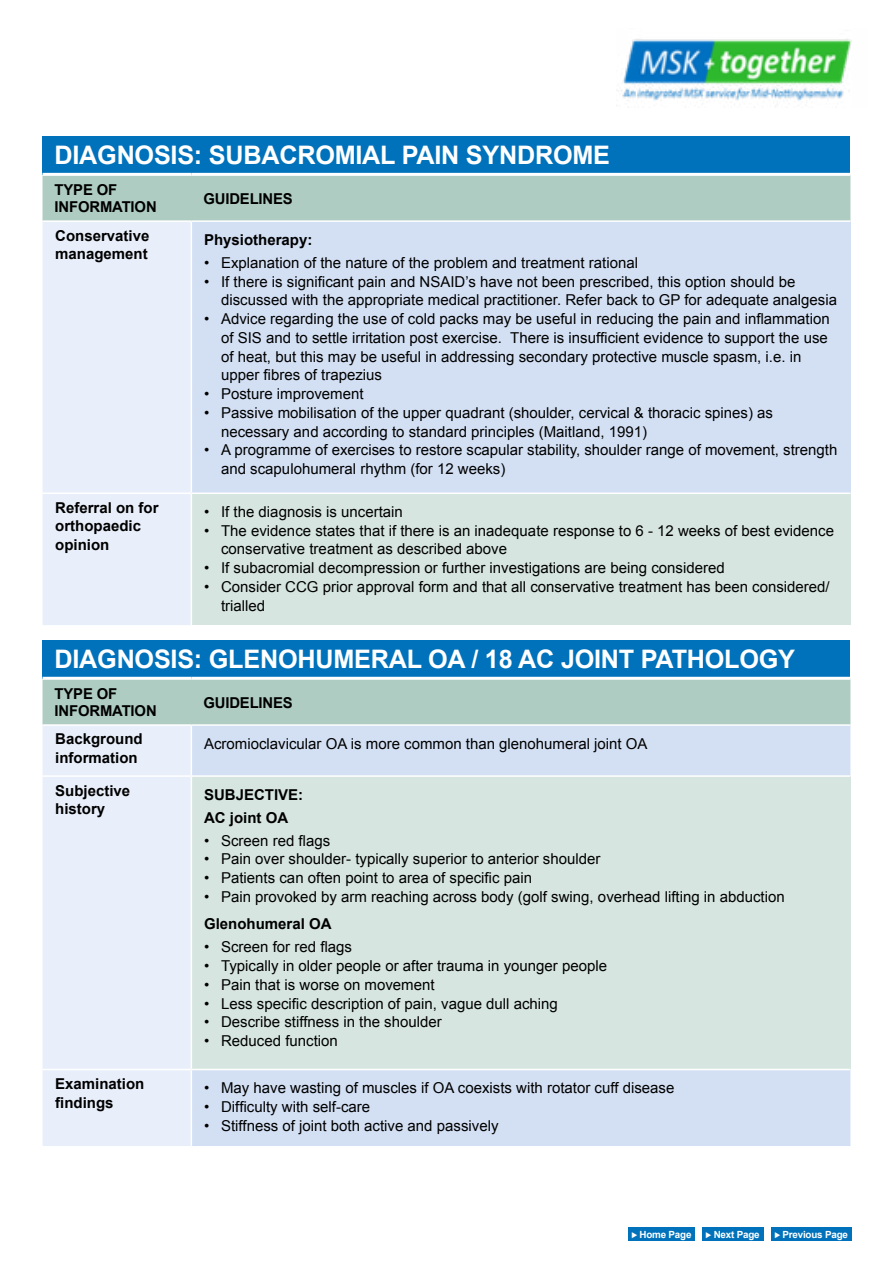
<style>
.page{position:relative;width:893px;height:1263px;background:#fff}
.page>*{position:absolute;margin:0;border:0;box-sizing:border-box;transform-origin:0 0}
.t1{font:700 25.5px "Arial";letter-spacing:-.01em;color:#fff}
.t2{font:15px/18.8px "Arial";color:#000}
.t3{font:700 15px/18.8px "Arial";color:#000}
.t4{font:700 9.9px "Arial";letter-spacing:-.02em;color:#fff}
.s1{font-family:"Proxima Nova"}
</style>
<div class="page">
<img style="left:616px;top:39px;width:236px;height:67px">
<div style="left:628px;top:1227px;width:67px;height:14px;background:#0072bb"></div>
<div style="left:702px;top:1227px;width:62px;height:14px;background:#0072bb"></div>
<div style="left:771px;top:1227px;width:81px;height:14px;background:#0072bb"></div>
<div style="left:43px;top:136px;width:807px;height:38px;background:#0072bb"></div>
<div style="left:43px;top:176px;width:807px;height:44px;background:#aeccc2"></div>
<div style="left:43px;top:222px;width:148px;height:403px;background:#e9effa"></div>
<div style="left:191px;top:221px;width:659px;height:272px;background:#d3e0f4"></div>
<div style="left:191px;top:493px;width:659px;height:132px;background:#d6e5e0"></div>
<hr style="left:43px;top:173px;width:148px;height:3px;background:#fff">
<hr style="left:191px;top:173px;width:659px;height:3px;background:#fff">
<hr style="left:191px;top:220px;width:659px;height:2px;background:#fff">
<hr style="left:191px;top:222px;width:1px;height:270px;background:#fff">
<hr style="left:43px;top:492px;width:148px;height:2px;background:#fff">
<hr style="left:191px;top:492px;width:659px;height:2px;background:#fff">
<hr style="left:191px;top:494px;width:1px;height:131px;background:#fff">
<div style="left:43px;top:640px;width:807px;height:38px;background:#0072bb"></div>
<div style="left:43px;top:680px;width:807px;height:44px;background:#aeccc2"></div>
<div style="left:43px;top:726px;width:148px;height:420px;background:#e9effa"></div>
<div style="left:192px;top:726px;width:658px;height:420px;background:#d3e0f4"></div>
<div style="left:191px;top:776px;width:659px;height:293px;background:#d6e5e0"></div>
<hr style="left:43px;top:677px;width:148px;height:3px;background:#fff">
<hr style="left:191px;top:677px;width:659px;height:3px;background:#fff">
<hr style="left:43px;top:775px;width:148px;height:2px;background:#fff">
<hr style="left:191px;top:775px;width:659px;height:2px;background:#fff">
<hr style="left:191px;top:777px;width:1px;height:292px;background:#fff">
<hr style="left:43px;top:1069px;width:148px;height:1px;background:#fff">
<hr style="left:191px;top:1069px;width:659px;height:1px;background:#fff">
<h1 class="t1" style="left:55px;top:138px;width:557px">DIAGNOSIS: SUBACROMIAL PAIN SYNDROME</h1>
<p class="t3" style="left:55px;top:182px;width:104px;line-height:16.5px">TYPE OF<br>INFORMATION</p>
<p class="t3" style="left:203px;top:189px;width:91px">GUIDELINES</p>
<p class="t3" style="left:55px;top:226px;width:96px">Conservative management</p>
<p class="t3" style="left:204px;top:231px;width:110px">Physiotherapy:</p>
<p class="t2" style="left:204px;top:253px;width:435px">• Explanation of the nature of the problem and treatment rational</p>
<p class="t2" style="left:221px;top:272px;width:617px;text-indent:-17px">• If there is significant pain and NSAID’s have not been prescribed, this option should be discussed with the appropriate medical practitioner. Refer back to GP for adequate analgesia</p>
<p class="t2" style="left:221px;top:310px;width:610px;text-indent:-17px">• Advice regarding the use of cold packs may be useful in reducing the pain and inflammation of SIS and to settle irritation post exercise. There is insufficient evidence to support the use of heat, but this may be useful in addressing secondary protective muscle spasm, i.e. in upper fibres of trapezius</p>
<p class="t2" style="left:204px;top:385px;width:161px">• Posture improvement</p>
<p class="t2" style="left:221px;top:403px;width:553px;text-indent:-17px">• Passive mobilisation of the upper quadrant (shoulder, cervical &amp; thoracic spines) as necessary and according to standard principles (Maitland, 1991)</p>
<p class="t2" style="left:221px;top:441px;width:618px;text-indent:-17px">• A programme of exercises to restore scapular stability, shoulder range of movement, strength and scapulohumeral rhythm (for 12 weeks)</p>
<p class="t3" style="left:55px;top:498px;width:105px">Referral on for orthopaedic opinion</p>
<p class="t2" style="left:204px;top:502px;width:200px">• If the diagnosis is uncertain</p>
<p class="t2" style="left:221px;top:521px;width:614px;text-indent:-17px">• The evidence states that if there is an inadequate response to 6 - 12 weeks of best evidence conservative treatment as described above</p>
<p class="t2" style="left:204px;top:559px;width:522px">• If subacromial decompression or further investigations are being considered</p>
<p class="t2" style="left:221px;top:577px;width:610px;text-indent:-17px">• Consider CCG prior approval form and that all conservative treatment has been considered/ trialled</p>
<h1 class="t1" style="left:55px;top:642px;width:742px">DIAGNOSIS: GLENOHUMERAL OA / 18 AC JOINT PATHOLOGY</h1>
<p class="t3" style="left:55px;top:686px;width:104px;line-height:16.5px">TYPE OF<br>INFORMATION</p>
<p class="t3" style="left:203px;top:693px;width:91px">GUIDELINES</p>
<p class="t3" style="left:55px;top:730px;width:89px">Background information</p>
<p class="t2" style="left:204px;top:734px;width:445px">Acromioclavicular OA is more common than glenohumeral joint OA</p>
<p class="t3" style="left:55px;top:781px;width:77px">Subjective history</p>
<p class="t3" style="left:204px;top:783px;width:101px;line-height:23px">SUBJECTIVE:<br>AC joint OA</p>
<p class="t2" style="left:204px;top:831px;width:128px">• Screen red flags</p>
<p class="t2" style="left:204px;top:850px;width:398px">• Pain over shoulder- typically superior to anterior shoulder</p>
<p class="t2" style="left:204px;top:869px;width:330px">• Patients can often point to area of specific pain</p>
<p class="t2" style="left:204px;top:887px;width:582px">• Pain provoked by arm reaching across body (golf swing, overhead lifting in abduction</p>
<p class="t3" style="left:204px;top:915px;width:129px">Glenohumeral OA</p>
<p class="t2" style="left:204px;top:938px;width:149px">• Screen for red flags</p>
<p class="t2" style="left:204px;top:956px;width:405px">• Typically in older people or after trauma in younger people</p>
<p class="t2" style="left:204px;top:975px;width:232px">• Pain that is worse on movement</p>
<p class="t2" style="left:204px;top:994px;width:355px">• Less specific description of pain, vague dull aching</p>
<p class="t2" style="left:204px;top:1013px;width:239px">• Describe stiffness in the shoulder</p>
<p class="t2" style="left:204px;top:1031px;width:135px">• Reduced function</p>
<p class="t3" style="left:55px;top:1075px;width:91px">Examination findings</p>
<p class="t2" style="left:204px;top:1079px;width:472px">• May have wasting of muscles if OA coexists with rotator cuff disease</p>
<p class="t2" style="left:204px;top:1097px;width:168px">• Difficulty with self-care</p>
<p class="t2" style="left:204px;top:1116px;width:296px">• Stiffness of joint both active and passively</p>
<p class="t4" style="left:631px;top:1227px;width:62px"><span class="s1">⊲</span> Home Page</p>
<p class="t4" style="left:706px;top:1227px;width:56px"><span class="s1">⊲</span> Next Page</p>
<p class="t4" style="left:774px;top:1227px;width:75px"><span class="s1">⊲</span> Previous Page</p>
</div>
